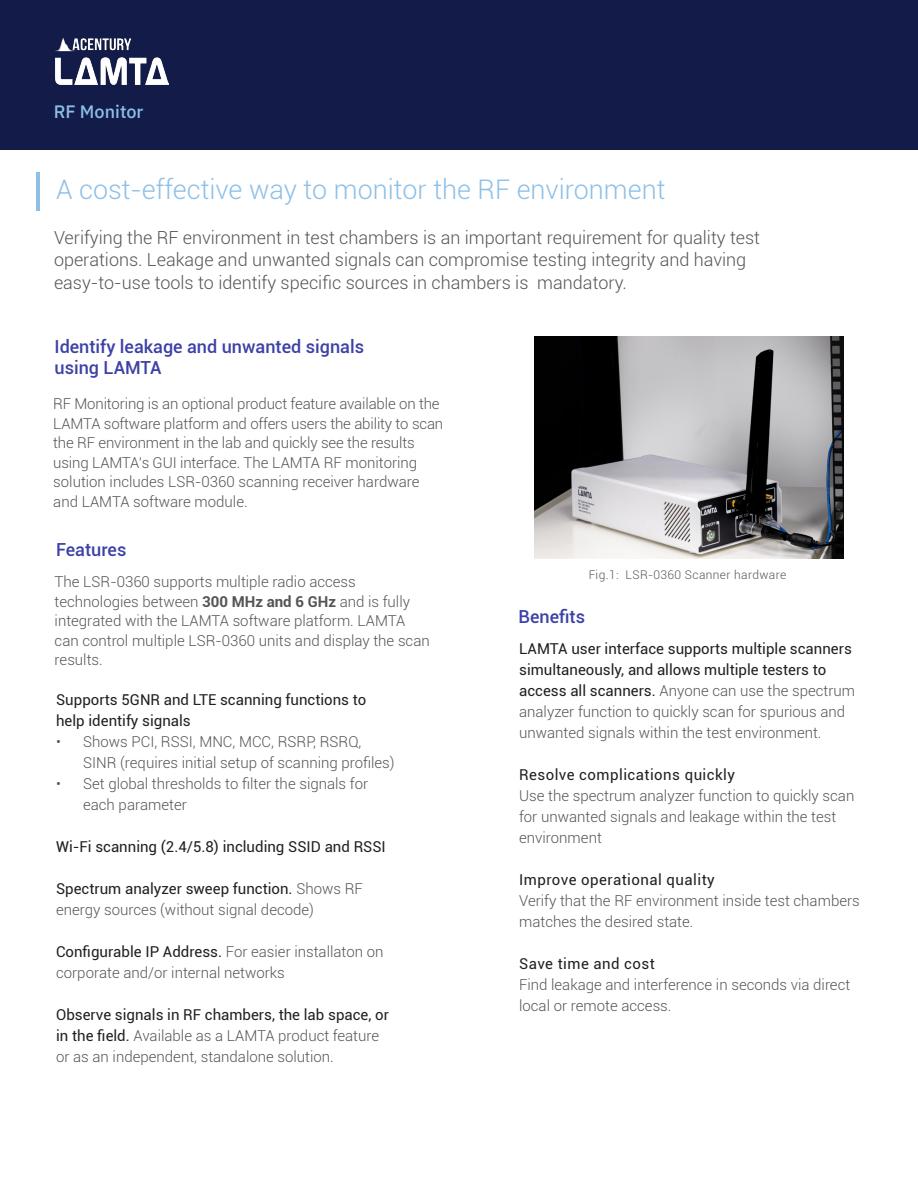
<style>
.page{position:relative;width:918px;height:1188px;background:#fff}
.page>*{position:absolute;margin:0;border:0;box-sizing:border-box;transform-origin:0 0}
.t1{font:300 27px "Roboto";color:#8dc0e8}
.t2{font:300 18px/22.5px "Roboto";color:#545555}
.t3{font:500 18px/21px "Roboto";color:#3c41a6}
.t4{font:500 18px "IBM Plex Sans";color:#8dc0e8}
.t5{font:300 15px/21px "Roboto";color:#545555}
.t6{font:15px/21px "Roboto";color:#231f20}
.t7{font:15px "Roboto";letter-spacing:.03em;color:#231f20}
.t8{font:300 12px "Roboto";letter-spacing:.03em;color:#555656}
.s1{font-weight:700}
.s2{font-weight:400;color:#231f20}
</style>
<div class="page">
<hr style="left:37px;top:172px;width:3px;height:39px;background:#8dc0e8">
<img style="left:535px;top:336px;width:309px;height:222px">
<div style="left:0;top:0;width:918px;height:149px;background:#131b48"></div>
<img style="left:55px;top:38px;width:113px;height:46px">
<p class="t4" style="left:54px;top:98px;width:91px">RF Monitor</p>
<p class="t1" style="left:56px;top:171px;width:611px">A cost-effective way to monitor the RF environment</p>
<p class="t2" style="left:54px;top:225px;width:708px">Verifying the RF environment in test chambers is an important requirement for quality test operations. Leakage and unwanted signals can compromise testing integrity and having easy-to-use tools to identify specific sources in chambers is mandatory.</p>
<p class="t3" style="left:54px;top:335px;width:311px">Identify leakage and unwanted signals using LAMTA</p>
<p class="t5" style="left:53px;top:393px;width:392px;line-height:19.5px">RF Monitoring is an optional product feature available on the LAMTA software platform and offers users the ability to scan the RF environment in the lab and quickly see the results using LAMTA’s GUI interface. The LAMTA RF monitoring solution includes LSR-0360 scanning receiver hardware and LAMTA software module.</p>
<p class="t3" style="left:56px;top:539px;width:72px">Features</p>
<p class="t5" style="left:55px;top:572px;width:377px;line-height:19.5px">The LSR-0360 supports multiple radio access technologies between <span class="s1">300 MHz and 6 GHz</span> and is fully integrated with the LAMTA software platform. LAMTA can control multiple LSR-0360 units and display the scan results.</p>
<p class="t6" style="left:56px;top:689px;width:312px">Supports 5GNR and LTE scanning functions to help identify signals</p>
<p class="t5" style="left:83px;top:731px;width:313px;text-indent:-27px">• Shows PCI, RSSI, MNC, MCC, RSRP, RSRQ,<br>SINR (requires initial setup of scanning profiles)</p>
<p class="t5" style="left:83px;top:773px;width:287px;text-indent:-27px">• Set global thresholds to filter the signals for each parameter</p>
<p class="t6" style="left:56px;top:836px;width:331px">Wi-Fi scanning (2.4/5.8) including SSID and RSSI</p>
<p class="t5" style="left:56px;top:878px;width:308px"><span class="s2">Spectrum analyzer sweep function.</span> Shows RF energy sources (without signal decode)</p>
<p class="t5" style="left:56px;top:941px;width:329px"><span class="s2">Configurable IP Address.</span> For easier installaton on corporate and/or internal networks</p>
<p class="t5" style="left:56px;top:1004px;width:334px"><span class="s2">Observe signals in RF chambers, the lab space, or in the field.</span> Available as a LAMTA product feature or as an independent, standalone solution.</p>
<p class="t8" style="left:589px;top:566px;width:199px">Fig.1: LSR-0360 Scanner hardware</p>
<p class="t3" style="left:519px;top:605px;width:68px">Benefits</p>
<p class="t5" style="left:519px;top:637px;width:338px"><span class="s2">LAMTA user interface supports multiple scanners simultaneously, and allows multiple testers to access all scanners.</span> Anyone can use the spectrum analyzer function to quickly scan for spurious and unwanted signals within the test environment.</p>
<p class="t7" style="left:519px;top:764px;width:217px">Resolve complications quickly</p>
<p class="t5" style="left:519px;top:784px;width:337px">Use the spectrum analyzer function to quickly scan for unwanted signals and leakage within the test environment</p>
<p class="t7" style="left:519px;top:869px;width:197px">Improve operational quality</p>
<p class="t5" style="left:519px;top:889px;width:342px">Verify that the RF environment inside test chambers matches the desired state.</p>
<p class="t7" style="left:519px;top:953px;width:137px">Save time and cost</p>
<p class="t5" style="left:519px;top:973px;width:333px">Find leakage and interference in seconds via direct local or remote access.</p>
</div>
